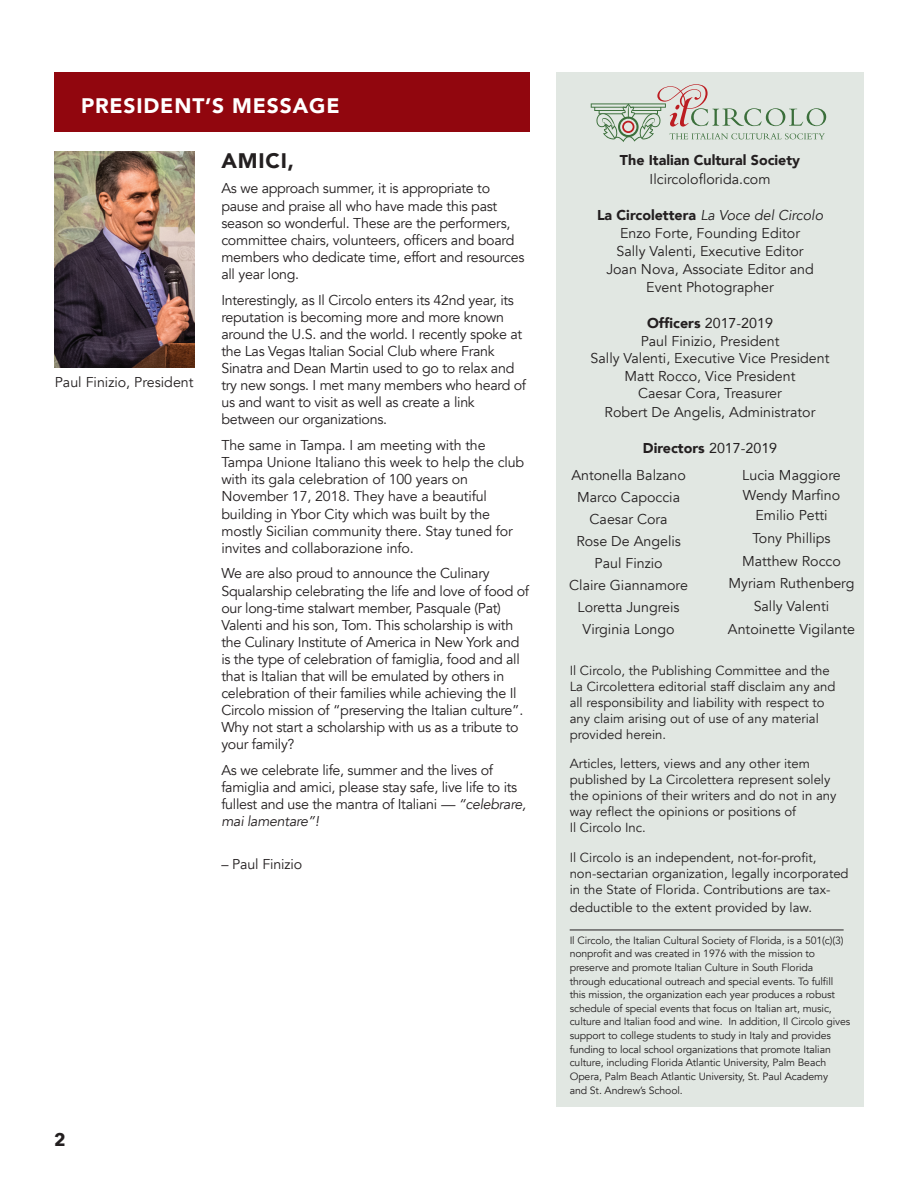
<style>
.page{position:relative;width:918px;height:1188px;background:#fff}
.page>*{position:absolute;margin:0;border:0;box-sizing:border-box;transform-origin:0 0}
.t1{font:900 21px "Avenir";letter-spacing:.04em;color:#fff}
.t2{font:900 21px "Avenir";letter-spacing:.04em;color:#231f20}
.t3{font:700 18px "Avenir Next";color:#231f20}
.t4{font:14.25px/17.1px "Avenir";letter-spacing:-.02em;color:#231f20}
.t5{font:14.25px/21.9px "Avenir";color:#231f20;text-align:center}
.t6{font:900 14.25px "Avenir";color:#231f20}
.t7{font:13.2px/16px "Avenir";color:#231f20}
.t8{font:10.5px/13.6px "Avenir";letter-spacing:-.01em;color:#231f20}
.s1{font-style:italic}
.s2{font-weight:900}
.s3{font-style:inherit}
.s4{font-weight:400}
</style>
<div class="page">
<div style="left:54px;top:73px;width:475px;height:59px;background:#91060e"></div>
<div style="left:556px;top:73px;width:308px;height:1034px;background:#e1e7e2"></div>
<hr style="left:570px;top:930px;width:274px;height:1px;background:#231f20">
<img style="left:54px;top:151px;width:140px;height:216px">
<svg style="left:591px;top:84px;width:235px;height:58px"></svg>
<h1 class="t1" style="left:81px;top:88px;width:260px">PRESIDENT’S MESSAGE</h1>
<h1 class="t2" style="left:221px;top:142px;width:74px">AMICI,</h1>
<p class="t4" style="left:221px;top:180px;width:305px">As we approach summer, it is appropriate to pause and praise all who have made this past season so wonderful. These are the performers, committee chairs, volunteers, officers and board members who dedicate time, effort and resources all year long.</p>
<p class="t4" style="left:221px;top:291px;width:306px">Interestingly, as Il Circolo enters its 42nd year, its reputation is becoming more and more known around the U.S. and the world. I recently spoke at the Las Vegas Italian Social Club where Frank Sinatra and Dean Martin used to go to relax and try new songs. I met many members who heard of us and want to visit as well as create a link between our organizations.</p>
<p class="t4" style="left:221px;top:437px;width:304px">The same in Tampa. I am meeting with the Tampa Unione Italiano this week to help the club with its gala celebration of 100 years on November 17, 2018. They have a beautiful building in Ybor City which was built by the mostly Sicilian community there. Stay tuned for invites and collaborazione info.</p>
<p class="t4" style="left:221px;top:565px;width:309px">We are also proud to announce the Culinary Squalarship celebrating the life and love of food of our long-time stalwart member, Pasquale (Pat)<br>Valenti and his son, Tom. This scholarship is with the Culinary Institute of America in New York and is the type of celebration of famiglia, food and all that is Italian that will be emulated by others in celebration of their families while achieving the Il Circolo mission of “preserving the Italian culture”.<br>Why not start a scholarship with us as a tribute to your family?</p>
<p class="t4" style="left:221px;top:762px;width:306px">As we celebrate life, summer and the lives of famiglia and amici, please stay safe, live life to its fullest and use the mantra of Italiani <span class="s1">— “celebrare, mai lamentare”!</span></p>
<p class="t4" style="left:221px;top:856px;width:82px">– Paul Finizio</p>
<p class="t5" style="left:55px;top:371px;width:140px">Paul Finizio, President</p>
<p class="t3" style="left:54px;top:1124px;width:13px">2</p>
<p class="t6" style="left:620px;top:148px;width:182px">The Italian Cultural Society</p>
<p class="t5" style="left:650px;top:168px;width:122px">Ilcircoloflorida.com</p>
<p class="t5" style="left:597px;top:206px;width:228px;line-height:18.1px"><span class="s2">La Circolettera</span> <span class="s1">La Voce del Circolo<br></span>Enzo Forte, Founding Editor<br>Sally Valenti, Executive Editor<br>Joan Nova, Associate Editor and<br>Event Photographer</p>
<p class="t5" style="left:591px;top:315px;width:240px;line-height:17.5px"><span class="s2">Officers</span> <span class="s3">2017-2019<br></span>Paul Finizio, President<br>Sally Valenti, Executive Vice President<br>Matt Rocco, Vice President<br>Caesar Cora, Treasurer<br>Robert De Angelis, Administrator</p>
<p class="t6" style="left:643px;top:436px;width:136px">Directors <span class="s4">2017-2019</span></p>
<p class="t5" style="left:569px;top:465px;width:120px">Antonella Balzano<br>Marco Capoccia<br>Caesar Cora<br>Rose De Angelis<br>Paul Finzio<br>Claire Giannamore<br>Loretta Jungreis<br>Virginia Longo</p>
<p class="t5" style="left:742px;top:465px;width:100px;line-height:20.1px">Lucia Maggiore<br>Wendy Marfino<br>Emilio Petti</p>
<p class="t5" style="left:728px;top:527px;width:129px;line-height:22.6px">Tony Phillips<br>Matthew Rocco<br>Myriam Ruthenberg<br>Sally Valenti<br>Antoinette Vigilante</p>
<p class="t7" style="left:570px;top:663px;width:267px">Il Circolo, the Publishing Committee and the La Circolettera editorial staff disclaim any and all responsibility and liability with respect to any claim arising out of use of any material provided herein.</p>
<p class="t7" style="left:570px;top:756px;width:268px">Articles, letters, views and any other item published by La Circolettera represent solely the opinions of their writers and do not in any way reflect the opinions or positions of<br>Il Circolo Inc.</p>
<p class="t7" style="left:570px;top:850px;width:280px">Il Circolo is an independent, not-for-profit, non-sectarian organization, legally incorporated in the State of Florida. Contributions are tax-</p>
<p class="t7" style="left:570px;top:900px;width:244px">deductible to the extent provided by law.</p>
<p class="t8" style="left:570px;top:934px;width:282px">Il Circolo, the Italian Cultural Society of Florida, is a 501(c)(3) nonprofit and was created in 1976 with the mission to preserve and promote Italian Culture in South Florida through educational outreach and special events. To fulfill this mission, the organization each year produces a robust schedule of special events that focus on Italian art, music, culture and Italian food and wine. In addition, Il Circolo gives support to college students to study in Italy and provides funding to local school organizations that promote Italian culture, including Florida Atlantic University, Palm Beach Opera, Palm Beach Atlantic University, St. Paul Academy<br>and St. Andrew’s School.</p>
</div>
